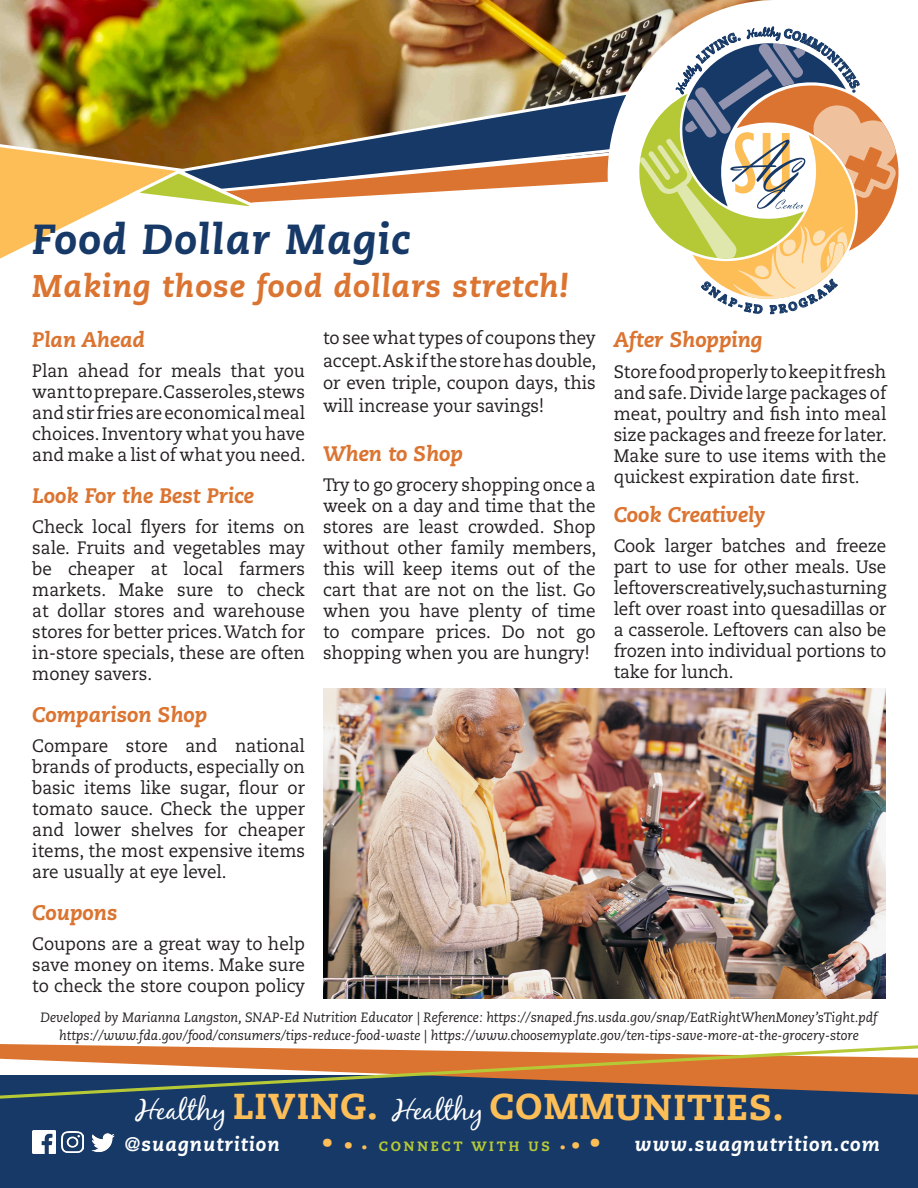
<style>
.page{position:relative;width:918px;height:1188px;background:#fff}
.page>*{position:absolute;margin:0;border:0;box-sizing:border-box;transform-origin:0 0}
.t1{font:italic 800 42px "Caecilia LT Std";letter-spacing:.03em;color:#163967}
.t2{font:800 36px "Caecilia LT Std";letter-spacing:.025em;color:#fdbe58}
.t3{font:italic 800 31.5px "Caecilia LT Std";letter-spacing:.03em;color:#db7430}
.t4{font:italic 800 21px "Caecilia LT Std";color:#db7430}
.t5{font:italic 800 19.5px "Caecilia LT Std";letter-spacing:.05em;color:#fff}
.t6{font:18px/21px "Caecilia LT Std";color:#231f20;text-align:justify;scale:.95 1}
.t7{font:italic 13.5px "Caecilia LT Std";color:#231f20}
.t8{font:800 13.5px "Caecilia LT Std";letter-spacing:.2em;color:#b5c936}
.t9{font:10.2px "Black Jack";color:#163967}
.s1{font-family:"Black Jack";font-weight:400;font-size:27px;color:#fff}
.s2{font-size:22.5px;color:#fdbe58}
</style>
<div class="page">
<img style="left:0;top:0;width:608px;height:131px">
<div style="left:0;top:1075px;width:918px;height:113px;background:#163967"></div>
<img style="left:177px;top:50px;width:431px;height:81px">
<svg style="left:208px;top:127px;width:400px;height:75px"></svg>
<svg style="left:0;top:131px;width:261px;height:128px"></svg>
<svg style="left:608px;top:0;width:291px;height:180px"></svg>
<img style="left:61px;top:1132px;width:22px;height:21px">
<img style="left:33px;top:1131px;width:23px;height:23px">
<img style="left:91px;top:1133px;width:24px;height:20px">
<svg style="left:0;top:1045px;width:918px;height:54px"></svg>
<img style="left:323px;top:688px;width:563px;height:310px">
<svg style="left:639px;top:27px;width:259px;height:272px"></svg>
<p class="t9" style="left:767px;top:26px;width:5px">t</p>
<p class="t1" style="left:32px;top:214px;width:379px">Food Dollar Magic</p>
<p class="t3" style="left:32px;top:267px;width:538px">Making those food dollars stretch!</p>
<p class="t4" style="left:32px;top:327px;width:114px">Plan Ahead</p>
<p class="t6" style="left:32px;top:360px;width:289px">Plan ahead for meals that you want to prepare. Casseroles, stews and stir fries are economical meal choices. Inventory what you have and make a list of what you need.</p>
<p class="t4" style="left:32px;top:483px;width:223px">Look For the Best Price</p>
<p class="t6" style="left:32px;top:516px;width:289px">Check local flyers for items on sale. Fruits and vegetables may be cheaper at local farmers markets. Make sure to check at dollar stores and warehouse stores for better prices. Watch for in-store specials, these are often money savers.</p>
<p class="t4" style="left:32px;top:702px;width:177px">Comparison Shop</p>
<p class="t6" style="left:32px;top:735px;width:289px">Compare store and national brands of products, especially on basic items like sugar, flour or tomato sauce. Check the upper and lower shelves for cheaper items, the most expensive items are usually at eye level.</p>
<p class="t4" style="left:32px;top:900px;width:87px">Coupons</p>
<p class="t6" style="left:32px;top:933px;width:289px">Coupons are a great way to help save money on items. Make sure to check the store coupon policy</p>
<p class="t6" style="left:323px;top:327px;width:289px;line-height:22.5px">to see what types of coupons they accept. Ask if the store has double, or even triple, coupon days, this will increase your savings!</p>
<p class="t4" style="left:323px;top:442px;width:142px">When to Shop</p>
<p class="t6" style="left:323px;top:475px;width:289px">Try to go grocery shopping once a week on a day and time that the stores are least crowded. Shop without other family members, this will keep items out of the cart that are not on the list. Go when you have plenty of time to compare prices. Do not go shopping when you are hungry!</p>
<p class="t4" style="left:614px;top:327px;width:150px">After Shopping</p>
<p class="t6" style="left:614px;top:362px;width:289px">Store food properly to keep it fresh and safe. Divide large packages of meat, poultry and fish into meal size packages and freeze for later.<br>Make sure to use items with the quickest expiration date first.</p>
<p class="t4" style="left:614px;top:502px;width:153px">Cook Creatively</p>
<p class="t6" style="left:614px;top:536px;width:289px">Cook larger batches and freeze part to use for other meals. Use leftovers creatively, such as turning left over roast into quesadillas or a casserole. Leftovers can also be frozen into individual portions to take for lunch.</p>
<p class="t7" style="left:41px;top:1009px;width:838px">Developed by Marianna Langston, SNAP-Ed Nutrition Educator | Reference: https://snaped.fns.usda.gov/snap/EatRightWhenMoney’sTight.pdf</p>
<p class="t7" style="left:59px;top:1027px;width:801px">https://www.fda.gov/food/consumers/tips-reduce-food-waste | https://www.choosemyplate.gov/ten-tips-save-more-at-the-grocery-store</p>
<p class="t2" style="left:136px;top:1084px;width:649px"><span class="s1">Healthy</span> LIVING. <span class="s1">Healthy</span> COMMUNITIES.</p>
<p class="t5" style="left:125px;top:1132px;width:156px">@suagnutrition</p>
<p class="t8" style="left:321px;top:1138px;width:282px"><sup>.</sup><sup>.</sup> <span class="s2">.</span> CONNECT WITH US <span class="s2">.</span><sup>.</sup><sup>.</sup></p>
<p class="t5" style="left:635px;top:1132px;width:247px">www.suagnutrition.com</p>
</div>
